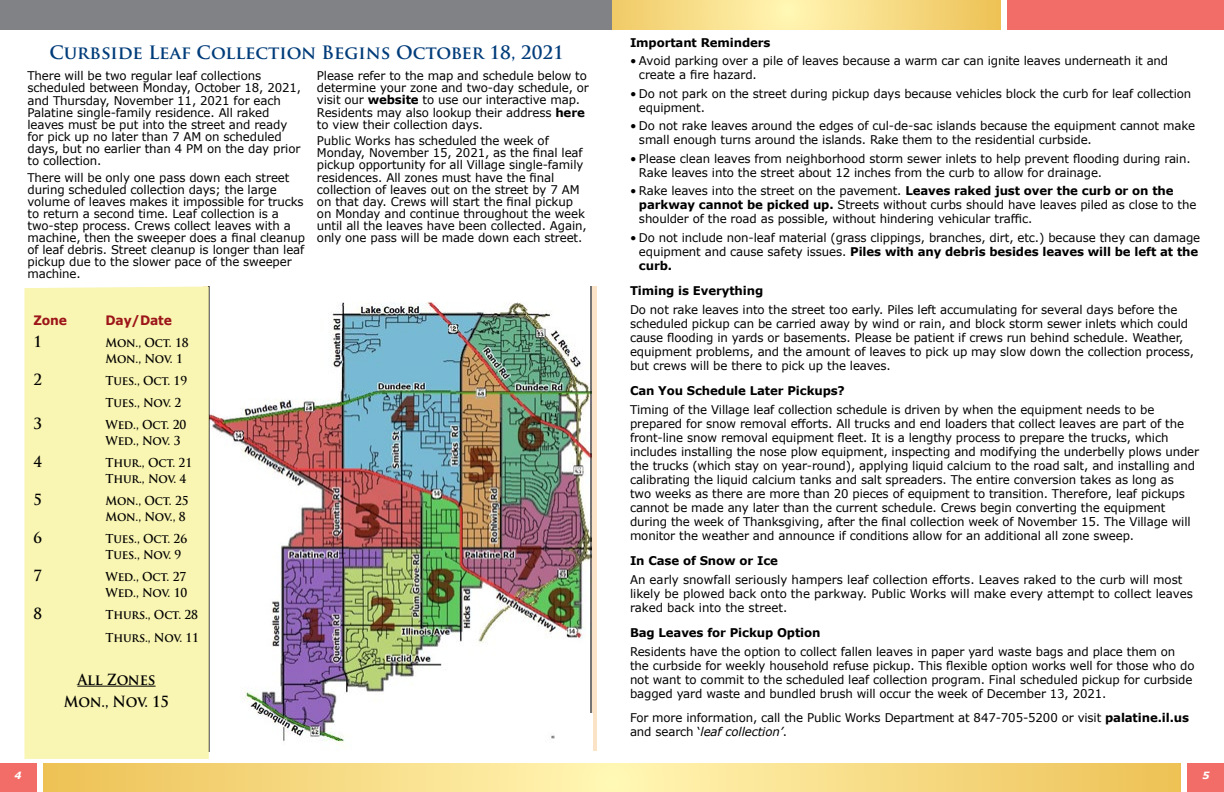
<style>
.page{position:relative;width:1224px;height:792px;background:#fff}
.page>*{position:absolute;margin:0;border:0;box-sizing:border-box;transform-origin:0 0}
.t1{font:700 18px "Trajan Pro";color:#003c7a}
.t2{font:700 15px/22.1px "Trajan Pro";letter-spacing:-.01em;color:#000;text-align:center;scale:.95 1}
.t3{font:700 13px "Verdana";letter-spacing:-.01em;color:#9c1519;scale:.95 1}
.t4{font:12px/12.1px "Verdana";letter-spacing:-.01em;color:#000}
.t5{font:700 12px/16.1px "Trajan Pro";letter-spacing:-.01em;color:#000;scale:.95 1}
.t6{font:700 12px "Verdana";letter-spacing:-.01em;color:#000}
.t7{font:italic 700 10px "Verdana";color:#fff}
.s1{font-weight:700}
.s2{font-style:italic}
</style>
<div class="page">
<div style="left:0;top:763px;width:36px;height:29px;background:#f26d68"></div>
<div style="left:1188px;top:763px;width:36px;height:29px;background:#f26d68"></div>
<div style="left:1007px;top:0;width:217px;height:30px;background:#f26d68"></div>
<svg style="left:612px;top:0;width:388px;height:30px;background:#f7dd88"></svg>
<div style="left:0;top:0;width:612px;height:30px;background:#808285"></div>
<svg style="left:44px;top:764px;width:1137px;height:28px;background:#f6db84"></svg>
<img style="left:209px;top:287px;width:383px;height:464px">
<div style="left:24px;top:287px;width:185px;height:472px;background:#f9f5b2"></div>
<hr style="left:77px;top:686px;width:79px;height:1px;background:#000">
<div style="left:556px;top:713px;width:37px;height:38px;background:#fff"></div>
<h1 class="t1" style="left:50px;top:41px;width:516px">Curbside Leaf Collection Begins October 18, 2021</h1>
<p class="t4" style="left:28px;top:70px;width:275px">There will be two regular leaf collections scheduled between Monday, October 18, 2021, and Thursday, November 11, 2021 for each Palatine single-family residence. All raked leaves must be put into the street and ready for pick up no later than 7 AM on scheduled days, but no earlier than 4 PM on the day prior to collection.</p>
<p class="t4" style="left:28px;top:171px;width:279px">There will be only one pass down each street during scheduled collection days; the large volume of leaves makes it impossible for trucks to return a second time. Leaf collection is a two-step process. Crews collect leaves with a machine, then the sweeper does a final cleanup of leaf debris. Street cleanup is longer than leaf pickup due to the slower pace of the sweeper machine.</p>
<p class="t4" style="left:317px;top:70px;width:274px">Please refer to the map and schedule below to determine your zone and two-day schedule, or visit our <span class="s1">website</span> to use our interactive map.<br>Residents may also lookup their address <span class="s1">here </span>to view their collection days.</p>
<p class="t4" style="left:317px;top:135px;width:271px">Public Works has scheduled the week of Monday, November 15, 2021, as the final leaf pickup opportunity for all Village single-family residences. All zones must have the final collection of leaves out on the street by 7 AM on that day. Crews will start the final pickup on Monday and continue throughout the week until all the leaves have been collected. Again, only one pass will be made down each street.</p>
<p class="t3" style="left:33px;top:311px;width:37px">Zone</p>
<p class="t3" style="left:105px;top:311px;width:72px">Day/Date</p>
<p class="t2" style="left:33px;top:330px;width:10px">1</p>
<p class="t5" style="left:105px;top:334px;width:89px">Mon., Oct. 18<br>Mon., Nov. 1</p>
<p class="t2" style="left:33px;top:368px;width:10px">2</p>
<p class="t5" style="left:105px;top:369px;width:88px;line-height:22.1px">Tues., Oct. 19<br>Tues., Nov. 2</p>
<p class="t2" style="left:33px;top:413px;width:10px">3</p>
<p class="t5" style="left:105px;top:417px;width:87px">Wed., Oct. 20<br>Wed., Nov. 3</p>
<p class="t2" style="left:33px;top:451px;width:10px">4</p>
<p class="t5" style="left:105px;top:455px;width:93px">Thur., Oct. 21<br>Thur., Nov. 4</p>
<p class="t2" style="left:33px;top:489px;width:10px">5</p>
<p class="t5" style="left:105px;top:493px;width:89px">Mon., Oct. 25<br>Mon., Nov., 8</p>
<p class="t2" style="left:33px;top:527px;width:10px">6</p>
<p class="t5" style="left:105px;top:531px;width:88px">Tues., Oct. 26<br>Tues., Nov. 9</p>
<p class="t2" style="left:33px;top:565px;width:10px">7</p>
<p class="t5" style="left:105px;top:569px;width:88px">Wed., Oct. 27<br>Wed., Nov. 10</p>
<p class="t2" style="left:33px;top:603px;width:10px">8</p>
<p class="t5" style="left:105px;top:604px;width:100px;line-height:22.1px">Thurs., Oct. 28<br>Thurs., Nov. 11</p>
<p class="t2" style="left:64px;top:668px;width:112px">All Zones<br>Mon., Nov. 15</p>
<p class="t6" style="left:630px;top:34px;width:142px">Important Reminders</p>
<p class="t4" style="left:639px;top:54px;width:531px;line-height:14px;text-indent:-9px">• Avoid parking over a pile of leaves because a warm car can ignite leaves underneath it and create a fire hazard.</p>
<p class="t4" style="left:639px;top:86px;width:554px;line-height:14px;text-indent:-9px">• Do not park on the street during pickup days because vehicles block the curb for leaf collection equipment.</p>
<p class="t4" style="left:639px;top:119px;width:558px;line-height:14px;text-indent:-9px">• Do not rake leaves around the edges of cul-de-sac islands because the equipment cannot make small enough turns around the islands. Rake them to the residential curbside.</p>
<p class="t4" style="left:639px;top:151px;width:553px;line-height:14px;text-indent:-9px">• Please clean leaves from neighborhood storm sewer inlets to help prevent flooding during rain.<br>Rake leaves into the street about 12 inches from the curb to allow for drainage.</p>
<p class="t4" style="left:639px;top:184px;width:559px;line-height:14px;text-indent:-9px">• Rake leaves into the street on the pavement. <span class="s1">Leaves raked just over the curb or on the parkway cannot be picked up.</span> Streets without curbs should have leaves piled as close to the shoulder of the road as possible, without hindering vehicular traffic.</p>
<p class="t4" style="left:639px;top:230px;width:563px;line-height:14px;text-indent:-9px">• Do not include non-leaf material (grass clippings, branches, dirt, etc.) because they can damage equipment and cause safety issues. <span class="s1">Piles with any debris besides leaves will be left at the curb.</span></p>
<p class="t6" style="left:630px;top:282px;width:135px">Timing is Everything</p>
<p class="t4" style="left:630px;top:302px;width:566px;line-height:14px">Do not rake leaves into the street too early. Piles left accumulating for several days before the scheduled pickup can be carried away by wind or rain, and block storm sewer inlets which could cause flooding in yards or basements. Please be patient if crews run behind schedule. Weather, equipment problems, and the amount of leaves to pick up may slow down the collection process, but crews will be there to pick up the leaves.</p>
<p class="t6" style="left:630px;top:382px;width:216px">Can You Schedule Later Pickups?</p>
<p class="t4" style="left:630px;top:402px;width:571px;line-height:14px">Timing of the Village leaf collection schedule is driven by when the equipment needs to be prepared for snow removal efforts. All trucks and end loaders that collect leaves are part of the front-line snow removal equipment fleet. It is a lengthy process to prepare the trucks, which includes installing the nose plow equipment, inspecting and modifying the underbelly plows under the trucks (which stay on year-round), applying liquid calcium to the road salt, and installing and calibrating the liquid calcium tanks and salt spreaders. The entire conversion takes as long as<br>two weeks as there are more than 20 pieces of equipment to transition. Therefore, leaf pickups cannot be made any later than the current schedule. Crews begin converting the equipment during the week of Thanksgiving, after the final collection week of November 15. The Village will monitor the weather and announce if conditions allow for an additional all zone sweep.</p>
<p class="t6" style="left:630px;top:552px;width:149px">In Case of Snow or Ice</p>
<p class="t4" style="left:630px;top:572px;width:564px;line-height:14px">An early snowfall seriously hampers leaf collection efforts. Leaves raked to the curb will most likely be plowed back onto the parkway. Public Works will make every attempt to collect leaves raked back into the street.</p>
<p class="t6" style="left:630px;top:624px;width:192px">Bag Leaves for Pickup Option</p>
<p class="t4" style="left:630px;top:644px;width:566px;line-height:14px">Residents have the option to collect fallen leaves in paper yard waste bags and place them on the curbside for weekly household refuse pickup. This flexible option works well for those who do not want to commit to the scheduled leaf collection program. Final scheduled pickup for curbside bagged yard waste and bundled brush will occur the week of December 13, 2021.</p>
<p class="t4" style="left:630px;top:710px;width:561px;line-height:14px">For more information, call the Public Works Department at 847-705-5200 or visit <span class="s1">palatine.il.us </span>and search ‘<span class="s2">leaf collection’</span>.</p>
<p class="t7" style="left:14px;top:769px;width:9px">4</p>
<p class="t7" style="left:1202px;top:769px;width:9px">5</p>
</div>
